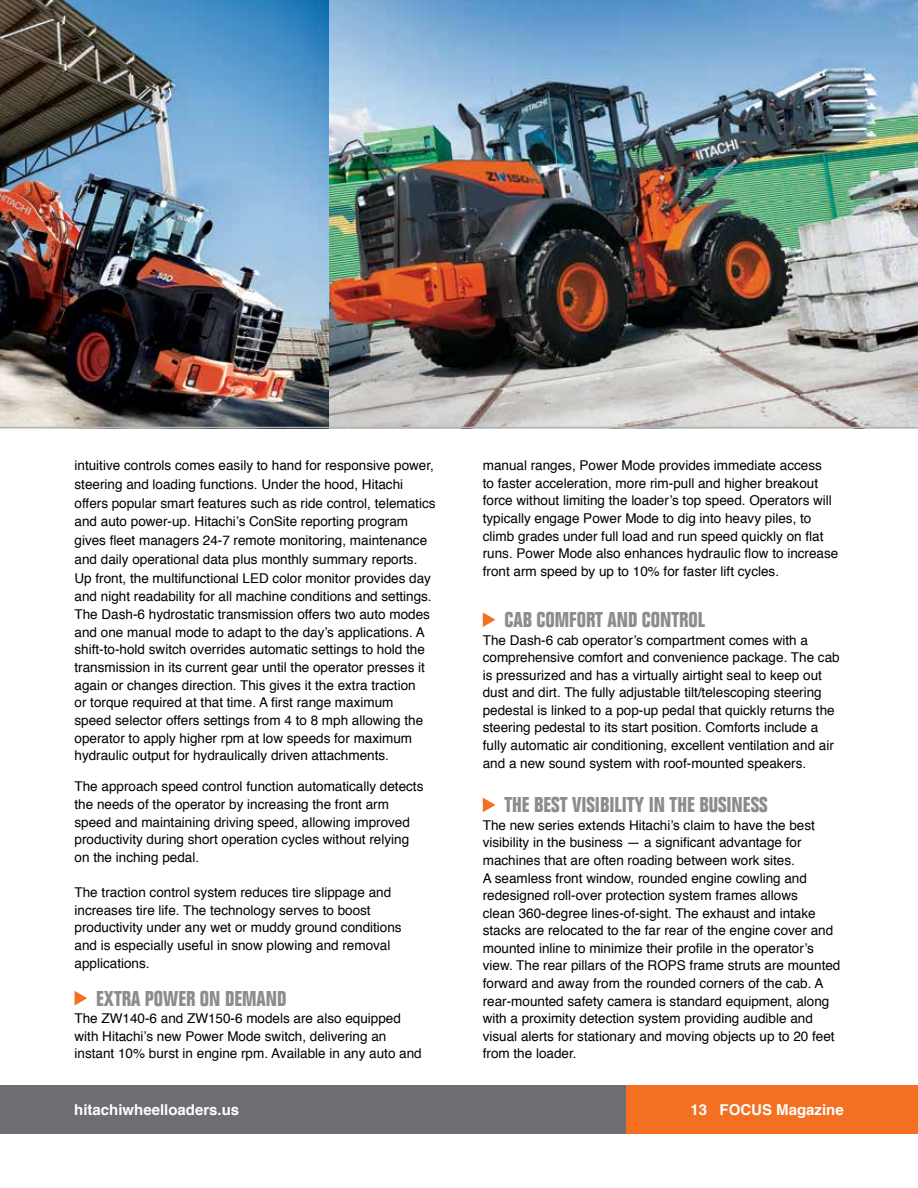
<style>
.page{position:relative;width:918px;height:1188px;background:#fff}
.page>*{position:absolute;margin:0;border:0;box-sizing:border-box;transform-origin:0 0}
.t1{font:700 condensed 21px "Folio";color:#8a8c8e}
.t2{font:700 15px "Helvetica";color:#fff}
.t3{font:13.5px/17.5px "Helvetica";color:#000}
</style>
<div class="page">
<svg style="left:75px;top:991px;width:12px;height:15px"></svg>
<svg style="left:483px;top:612px;width:12px;height:15px"></svg>
<svg style="left:483px;top:798px;width:12px;height:14px"></svg>
<img style="left:328px;top:0;width:590px;height:427px">
<img style="left:0;top:0;width:328px;height:427px">
<hr style="left:0;top:427px;width:918px;height:1px;background:#b1b4b6">
<div style="left:626px;top:1085px;width:292px;height:49px;background:#f36f21"></div>
<div style="left:0;top:1085px;width:626px;height:49px;background:#6d6e71"></div>
<p class="t3" style="left:75px;top:457px;width:362px;line-height:18.1px">intuitive controls comes easily to hand for responsive power, steering and loading functions. Under the hood, Hitachi offers popular smart features such as ride control, telematics and auto power-up. Hitachi’s ConSite reporting program gives fleet managers 24-7 remote monitoring, maintenance and daily operational data plus monthly summary reports.<br>Up front, the multifunctional LED color monitor provides day and night readability for all machine conditions and settings.<br>The Dash-6 hydrostatic transmission offers two auto modes and one manual mode to adapt to the day’s applications. A shift-to-hold switch overrides automatic settings to hold the transmission in its current gear until the operator presses it again or changes direction. This gives it the extra traction<br>or torque required at that time. A first range maximum<br>speed selector offers settings from 4 to 8 mph allowing the operator to apply higher rpm at low speeds for maximum hydraulic output for hydraulically driven attachments.</p>
<p class="t3" style="left:75px;top:778px;width:350px">The approach speed control function automatically detects the needs of the operator by increasing the front arm speed and maintaining driving speed, allowing improved productivity during short operation cycles without relying on the inching pedal.</p>
<p class="t3" style="left:75px;top:884px;width:329px">The traction control system reduces tire slippage and increases tire life. The technology serves to boost productivity under any wet or muddy ground conditions and is especially useful in snow plowing and removal applications.</p>
<h1 class="t1" style="left:96px;top:986px;width:192px">EXTRA POWER ON DEMAND</h1>
<p class="t3" style="left:75px;top:1010px;width:349px">The ZW140-6 and ZW150-6 models are also equipped with Hitachi’s new Power Mode switch, delivering an instant 10% burst in engine rpm. Available in any auto and</p>
<p class="t3" style="left:483px;top:457px;width:357px">manual ranges, Power Mode provides immediate access<br>to faster acceleration, more rim-pull and higher breakout force without limiting the loader’s top speed. Operators will typically engage Power Mode to dig into heavy piles, to climb grades under full load and run speed quickly on flat runs. Power Mode also enhances hydraulic flow to increase front arm speed by up to 10% for faster lift cycles.</p>
<h1 class="t1" style="left:504px;top:608px;width:202px">CAB COMFORT AND CONTROL</h1>
<p class="t3" style="left:483px;top:632px;width:358px">The Dash-6 cab operator’s compartment comes with a comprehensive comfort and convenience package. The cab is pressurized and has a virtually airtight seal to keep out dust and dirt. The fully adjustable tilt/telescoping steering pedestal is linked to a pop-up pedal that quickly returns the steering pedestal to its start position. Comforts include a fully automatic air conditioning, excellent ventilation and air and a new sound system with roof-mounted speakers.</p>
<h1 class="t1" style="left:504px;top:793px;width:265px">THE BEST VISIBILITY IN THE BUSINESS</h1>
<p class="t3" style="left:483px;top:817px;width:359px">The new series extends Hitachi’s claim to have the best visibility in the business — a significant advantage for machines that are often roading between work sites.<br>A seamless front window, rounded engine cowling and redesigned roll-over protection system frames allows<br>clean 360-degree lines-of-sight. The exhaust and intake stacks are relocated to the far rear of the engine cover and mounted inline to minimize their profile in the operator’s view. The rear pillars of the ROPS frame struts are mounted forward and away from the rounded corners of the cab. A rear-mounted safety camera is standard equipment, along with a proximity detection system providing audible and visual alerts for stationary and moving objects up to 20 feet from the loader.</p>
<p class="t2" style="left:74px;top:1098px;width:167px">hitachiwheelloaders.us</p>
<p class="t2" style="left:690px;top:1098px;width:155px">13 FOCUS Magazine</p>
</div>
